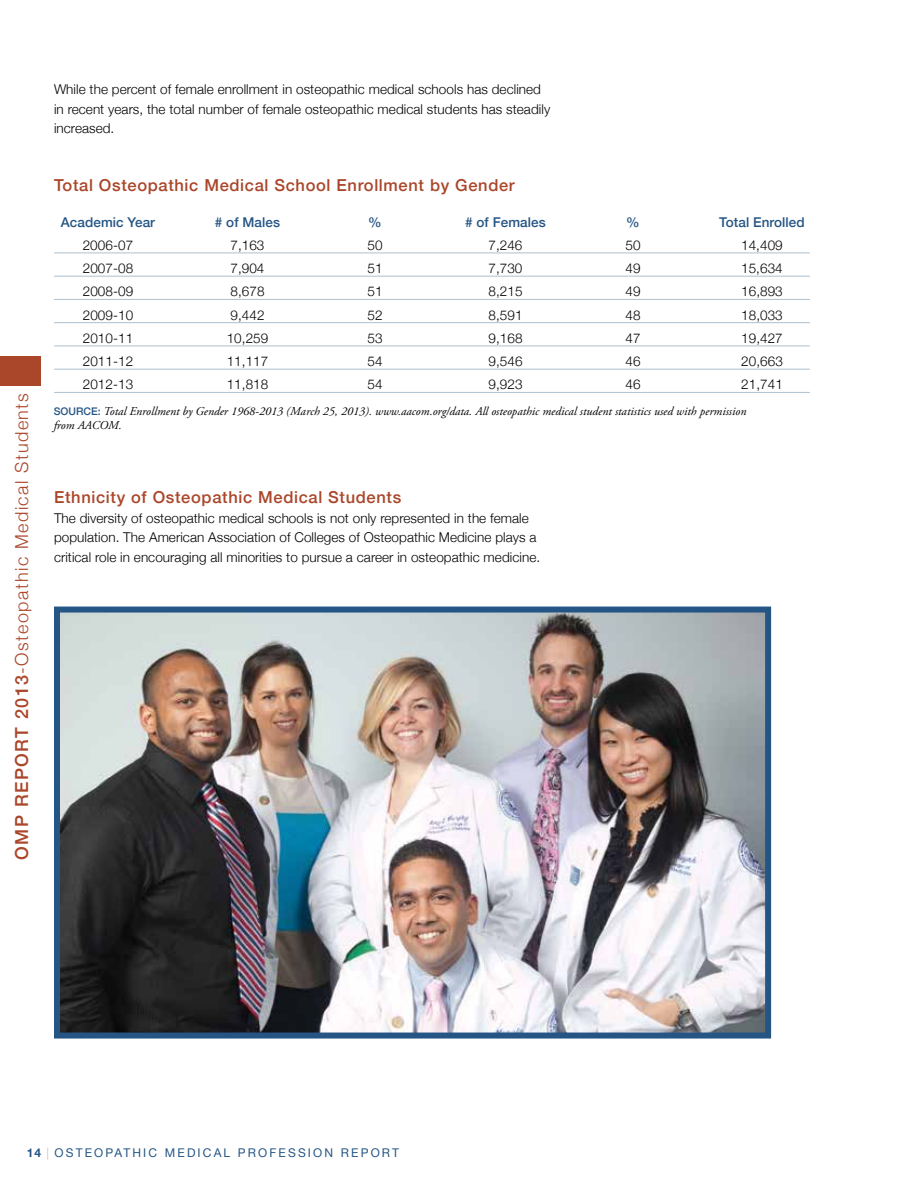
<style>
.page{position:relative;width:918px;height:1188px;background:#fff}
.page>*{position:absolute;margin:0;border:0;box-sizing:border-box;transform-origin:0 0}
.t1{font:300 18px "Helvetica Neue";letter-spacing:.08em;color:#aa462a}
.t2{font:500 16.5px "Helvetica Neue";letter-spacing:.04em;color:#aa462a}
.t3{font:300 13.5px/19.5px "Helvetica Neue";letter-spacing:.005em;color:#000}
.t4{font:500 13.5px "Helvetica Neue";letter-spacing:.005em;color:#255584}
.t5{font:italic 12px/14.4px "Adobe Garamond Pro";letter-spacing:.005em;color:#000}
.t6{font:12px "Helvetica Neue";letter-spacing:.18em;color:#255584}
.s1{font-weight:500}
.s2{font-family:"Helvetica Neue";font-weight:500;font-style:normal;font-size:10.5px;color:#255584}
.s3{font-weight:700}
.s4{font-weight:300;color:#afc0ce}
</style>
<div class="page">
<hr style="left:54px;top:253px;width:756px;height:1px;background:#afc0ce">
<hr style="left:54px;top:276px;width:756px;height:1px;background:#afc0ce">
<hr style="left:54px;top:299px;width:756px;height:1px;background:#afc0ce">
<hr style="left:54px;top:322px;width:756px;height:1px;background:#afc0ce">
<hr style="left:54px;top:346px;width:756px;height:1px;background:#afc0ce">
<hr style="left:54px;top:369px;width:756px;height:1px;background:#afc0ce">
<hr style="left:54px;top:392px;width:756px;height:1px;background:#afc0ce">
<img style="left:61px;top:614px;width:703px;height:418px">
<div style="left:54px;top:607px;width:717px;height:432px;border:6px solid #255584"></div>
<div style="left:0;top:356px;width:40px;height:30px;background:#aa462a"></div>
<h1 class="t1" style="left:7px;top:860px;width:468px;rotate:-90deg"><span class="s1">OMP Report 2013</span>-Osteopathic Medical Students</h1>
<p class="t3" style="left:54px;top:79px;width:498px">While the percent of female enrollment in osteopathic medical schools has declined in recent years, the total number of female osteopathic medical students has steadily increased.</p>
<p class="t2" style="left:54px;top:172px;width:462px">Total Osteopathic Medical School Enrollment by Gender</p>
<p class="t4" style="left:61px;top:211px;width:96px">Academic Year</p>
<p class="t4" style="left:215px;top:211px;width:67px"># of Males</p>
<p class="t4" style="left:368px;top:211px;width:15px">%</p>
<p class="t4" style="left:465px;top:211px;width:82px"># of Females</p>
<p class="t4" style="left:626px;top:211px;width:15px">%</p>
<p class="t4" style="left:719px;top:211px;width:87px">Total Enrolled</p>
<p class="t3" style="left:83px;top:235px;width:52px">2006-07</p>
<p class="t3" style="left:230px;top:235px;width:36px">7,163</p>
<p class="t3" style="left:367px;top:235px;width:17px">50</p>
<p class="t3" style="left:488px;top:235px;width:36px">7,246</p>
<p class="t3" style="left:625px;top:235px;width:17px">50</p>
<p class="t3" style="left:741px;top:235px;width:43px">14,409</p>
<p class="t3" style="left:83px;top:258px;width:52px">2007-08</p>
<p class="t3" style="left:230px;top:258px;width:36px">7,904</p>
<p class="t3" style="left:367px;top:258px;width:17px">51</p>
<p class="t3" style="left:488px;top:258px;width:36px">7,730</p>
<p class="t3" style="left:625px;top:258px;width:17px">49</p>
<p class="t3" style="left:741px;top:258px;width:43px">15,634</p>
<p class="t3" style="left:83px;top:281px;width:52px">2008-09</p>
<p class="t3" style="left:230px;top:281px;width:36px">8,678</p>
<p class="t3" style="left:367px;top:281px;width:17px">51</p>
<p class="t3" style="left:488px;top:281px;width:36px">8,215</p>
<p class="t3" style="left:625px;top:281px;width:17px">49</p>
<p class="t3" style="left:741px;top:281px;width:43px">16,893</p>
<p class="t3" style="left:83px;top:304px;width:52px">2009-10</p>
<p class="t3" style="left:230px;top:304px;width:36px">9,442</p>
<p class="t3" style="left:367px;top:304px;width:17px">52</p>
<p class="t3" style="left:488px;top:304px;width:36px">8,591</p>
<p class="t3" style="left:625px;top:304px;width:17px">48</p>
<p class="t3" style="left:741px;top:304px;width:43px">18,033</p>
<p class="t3" style="left:83px;top:328px;width:52px">2010-11</p>
<p class="t3" style="left:227px;top:328px;width:43px">10,259</p>
<p class="t3" style="left:367px;top:328px;width:17px">53</p>
<p class="t3" style="left:488px;top:328px;width:36px">9,168</p>
<p class="t3" style="left:625px;top:328px;width:17px">47</p>
<p class="t3" style="left:741px;top:328px;width:43px">19,427</p>
<p class="t3" style="left:83px;top:351px;width:52px">2011-12</p>
<p class="t3" style="left:227px;top:351px;width:43px">11,117</p>
<p class="t3" style="left:367px;top:351px;width:17px">54</p>
<p class="t3" style="left:489px;top:351px;width:36px">9,546</p>
<p class="t3" style="left:625px;top:351px;width:17px">46</p>
<p class="t3" style="left:741px;top:351px;width:43px">20,663</p>
<p class="t3" style="left:83px;top:374px;width:52px">2012-13</p>
<p class="t3" style="left:227px;top:374px;width:43px">11,818</p>
<p class="t3" style="left:368px;top:374px;width:17px">54</p>
<p class="t3" style="left:489px;top:374px;width:36px">9,923</p>
<p class="t3" style="left:626px;top:374px;width:17px">46</p>
<p class="t3" style="left:741px;top:374px;width:43px">21,741</p>
<p class="t5" style="left:54px;top:404px;width:694px"><span class="s2">Sou rce :</span> Total Enrollment by Gender 1968-2013 (March 25, 2013). www.aacom.org/data. All osteopathic medical student statistics used with permission from AACOM.</p>
<p class="t2" style="left:54px;top:484px;width:349px">Ethnicity of Osteopathic Medical Students</p>
<p class="t3" style="left:54px;top:508px;width:488px">The diversity of osteopathic medical schools is not only represented in the female population. The American Association of Colleges of Osteopathic Medicine plays a critical role in encouraging all minorities to pursue a career in osteopathic medicine.</p>
<p class="t6" style="left:27px;top:1144px;width:374px"><span class="s3">14</span> <span class="s4">|</span> OSTEOPATHIC MEDICAL PROFESSION REPORT</p>
</div>
